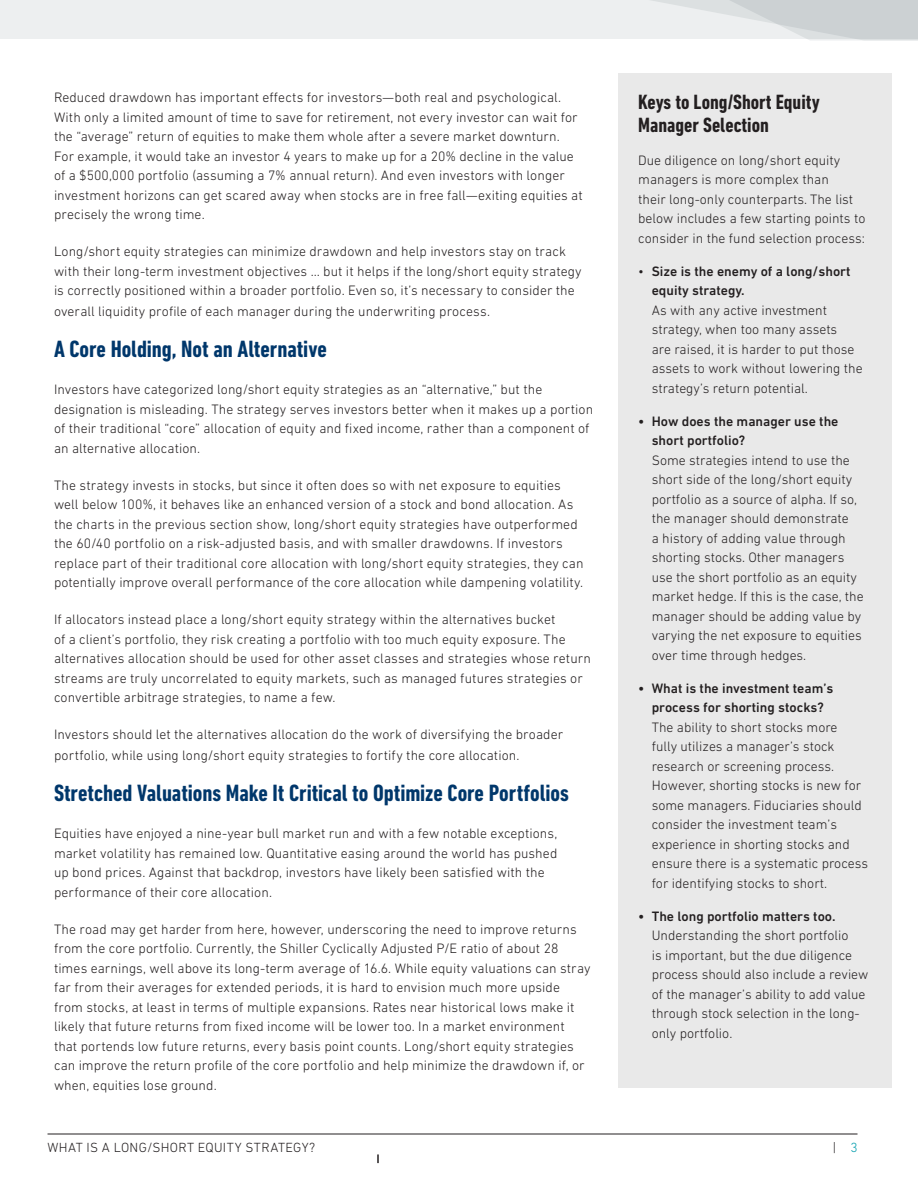
<style>
.page{position:relative;width:918px;height:1188px;background:#fff}
.page>*{position:absolute;margin:0;border:0;box-sizing:border-box;transform-origin:0 0}
.Main_Body{font:700 condensed 24px "DIN Next LT Pro";letter-spacing:-.005em;color:#00376b}
.Body_10_14{font:700 condensed 21px/22.5px "DIN Next LT Pro";color:#231f20}
.Main_Body-2{font:300 13.8px/19.5px "DIN Next LT Pro";letter-spacing:.005em;color:#231f20}
.Body_10_14-2{font:300 13.8px/19.5px "DIN Next LT Pro";color:#231f20}
.t1{font:300 13.5px "DIN Next LT Pro";letter-spacing:.025em;color:#231f20}
.s1{font-weight:500}
.s2{color:#009cac}
</style>
<div class="page">
<hr style="left:48px;top:1134px;width:810px;height:1px;background:#231f20">
<div style="left:0;top:0;width:918px;height:39px;background:#edeff0"></div>
<svg style="left:652px;top:0;width:266px;height:40px"></svg>
<div style="left:618px;top:73px;width:274px;height:1014px;background:#e9e9e9"></div>
<svg style="left:377px;top:1154px;width:2px;height:9px"></svg>
<p class="Main_Body-2" style="left:54px;top:88px;width:530px">Reduced drawdown has important effects for investors—both real and psychological.<br>With only a limited amount of time to save for retirement, not every investor can wait for the “average” return of equities to make them whole after a severe market downturn.<br>For example, it would take an investor 4 years to make up for a 20% decline in the value of a $500,000 portfolio (assuming a 7% annual return). And even investors with longer investment horizons can get scared away when stocks are in free fall—exiting equities at precisely the wrong time.</p>
<p class="Main_Body-2" style="left:54px;top:242px;width:529px">Long/short equity strategies can minimize drawdown and help investors stay on track with their long-term investment objectives … but it helps if the long/short equity strategy is correctly positioned within a broader portfolio. Even so, it’s necessary to consider the overall liquidity profile of each manager during the underwriting process.</p>
<p class="Main_Body" style="left:54px;top:335px;width:274px">A Core Holding, Not an Alternative</p>
<p class="Main_Body-2" style="left:54px;top:380px;width:541px">Investors have categorized long/short equity strategies as an “alternative,” but the designation is misleading. The strategy serves investors better when it makes up a portion of their traditional “core” allocation of equity and fixed income, rather than a component of an alternative allocation.</p>
<p class="Main_Body-2" style="left:54px;top:475px;width:531px">The strategy invests in stocks, but since it often does so with net exposure to equities well below 100%, it behaves like an enhanced version of a stock and bond allocation. As the charts in the previous section show, long/short equity strategies have outperformed the 60/40 portfolio on a risk-adjusted basis, and with smaller drawdowns. If investors replace part of their traditional core allocation with long/short equity strategies, they can potentially improve overall performance of the core allocation while dampening volatility.</p>
<p class="Main_Body-2" style="left:54px;top:610px;width:539px">If allocators instead place a long/short equity strategy within the alternatives bucket<br>of a client’s portfolio, they risk creating a portfolio with too much equity exposure. The alternatives allocation should be used for other asset classes and strategies whose return streams are truly uncorrelated to equity markets, such as managed futures strategies or convertible arbitrage strategies, to name a few.</p>
<p class="Main_Body-2" style="left:54px;top:724px;width:511px;line-height:20.2px">Investors should let the alternatives allocation do the work of diversifying the broader portfolio, while using long/short equity strategies to fortify the core allocation.</p>
<p class="Main_Body" style="left:54px;top:779px;width:516px">Stretched Valuations Make It Critical to Optimize Core Portfolios</p>
<p class="Main_Body-2" style="left:54px;top:824px;width:505px">Equities have enjoyed a nine-year bull market run and with a few notable exceptions, market volatility has remained low. Quantitative easing around the world has pushed up bond prices. Against that backdrop, investors have likely been satisfied with the performance of their core allocation.</p>
<p class="Main_Body-2" style="left:54px;top:919px;width:538px">The road may get harder from here, however, underscoring the need to improve returns from the core portfolio. Currently, the Shiller Cyclically Adjusted P/E ratio of about 28 times earnings, well above its long-term average of 16.6. While equity valuations can stray far from their averages for extended periods, it is hard to envision much more upside from stocks, at least in terms of multiple expansions. Rates near historical lows make it likely that future returns from fixed income will be lower too. In a market environment that portends low future returns, every basis point counts. Long/short equity strategies can improve the return profile of the core portfolio and help minimize the drawdown if, or when, equities lose ground.</p>
<p class="Body_10_14" style="left:638px;top:91px;width:183px">Keys to Long/Short Equity<br>Manager Selection</p>
<p class="Body_10_14-2" style="left:638px;top:150px;width:229px">Due diligence on long/short equity managers is more complex than<br>their long-only counterparts. The list below includes a few starting points to consider in the fund selection process:</p>
<p class="Main_Body-2" style="left:652px;top:261px;width:212px;text-indent:-14px">• <span class="s1">Size is the enemy of a long/short equity strategy.<br></span>As with any active investment strategy, when too many assets<br>are raised, it is harder to put those assets to work without lowering the strategy’s return potential.</p>
<p class="Main_Body-2" style="left:652px;top:411px;width:213px;text-indent:-14px"><span class="s1">• How does the manager use the short portfolio?<br></span>Some strategies intend to use the short side of the long/short equity portfolio as a source of alpha. If so, the manager should demonstrate<br>a history of adding value through shorting stocks. Other managers use the short portfolio as an equity market hedge. If this is the case, the manager should be adding value by varying the net exposure to equities over time through hedges.</p>
<p class="Main_Body-2" style="left:652px;top:678px;width:218px;text-indent:-14px"><span class="s1">• What is the investment team’s process for shorting stocks?<br></span>The ability to short stocks more<br>fully utilizes a manager’s stock research or screening process.<br>However, shorting stocks is new for some managers. Fiduciaries should consider the investment team’s experience in shorting stocks and ensure there is a systematic process for identifying stocks to short.</p>
<p class="Main_Body-2" style="left:652px;top:906px;width:218px;text-indent:-14px"><span class="s1">• The long portfolio matters too.<br></span>Understanding the short portfolio<br>is important, but the due diligence process should also include a review of the manager’s ability to add value through stock selection in the long&shy;only portfolio.</p>
<p class="t1" style="left:48px;top:1139px;width:269px">WHAT IS A LONG/SHORT EQUITY STRATEGY?</p>
<p class="t1" style="left:833px;top:1139px;width:26px">| <span class="s2">3</span></p>
</div>
